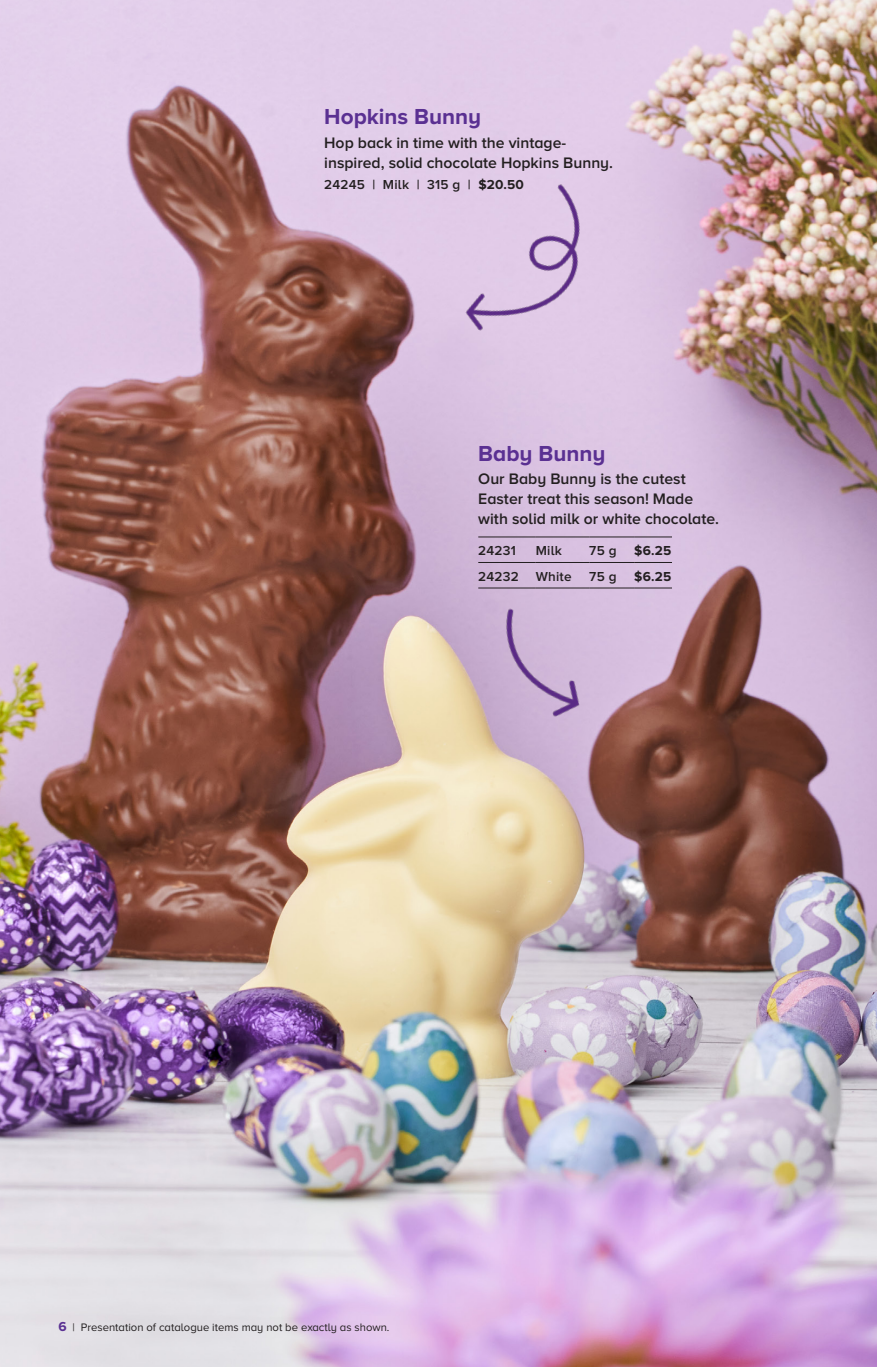
<style>
.page{position:relative;width:877px;height:1367px;background:#fff}
.page>*{position:absolute;margin:0;border:0;box-sizing:border-box;transform-origin:0 0}
.Product_Heading{font:700 22.5px "Proxima Nova A";color:#5a3092}
.Product_Description{font:600 15.75px/20.2px "Proxima Nova A";color:#231f20}
.Code_and_Price{font:600 13.5px "Proxima Nova A";letter-spacing:.015em;color:#231f20}
.Code_and_Price-2{font:700 13.5px "Proxima Nova A";color:#231f20}
.t1{font:11.25px "Proxima Nova A";color:#231f20}
.s1{font-weight:700}
.s2{font-weight:700;font-size:13.5px;color:#5a3092}
</style>
<div class="page">
<img style="left:0;top:0;width:876px;height:1367px">
<div style="left:444px;top:156px;width:174px;height:211px;background:#e1cae7"></div>
<img style="left:454px;top:580px;width:160px;height:217px">
<hr style="left:478px;top:536px;width:57px;height:1px;background:#231f20">
<hr style="left:535px;top:536px;width:54px;height:1px;background:#231f20">
<hr style="left:589px;top:536px;width:44px;height:1px;background:#231f20">
<hr style="left:633px;top:536px;width:38px;height:1px;background:#231f20">
<hr style="left:478px;top:562px;width:57px;height:1px;background:#231f20">
<hr style="left:535px;top:562px;width:54px;height:1px;background:#231f20">
<hr style="left:589px;top:562px;width:44px;height:1px;background:#231f20">
<hr style="left:633px;top:562px;width:38px;height:1px;background:#231f20">
<hr style="left:478px;top:587px;width:57px;height:1px;background:#231f20">
<hr style="left:535px;top:587px;width:54px;height:1px;background:#231f20">
<hr style="left:589px;top:587px;width:44px;height:1px;background:#231f20">
<hr style="left:633px;top:587px;width:38px;height:1px;background:#231f20">
<p class="Product_Heading" style="left:324px;top:104px;width:158px">Hopkins Bunny</p>
<p class="Product_Description" style="left:324px;top:132px;width:290px">Hop back in time with the vintage&shy;inspired, solid chocolate Hopkins Bunny.</p>
<p class="Code_and_Price" style="left:324px;top:177px;width:201px">24245 | Milk | 315 g | <span class="s1">$20.50</span></p>
<p class="Product_Heading" style="left:478px;top:440px;width:129px">Baby Bunny</p>
<p class="Product_Description" style="left:478px;top:468px;width:242px">Our Baby Bunny is the cutest<br>Easter treat this season! Made with solid milk or white chocolate.</p>
<p class="Code_and_Price" style="left:478px;top:543px;width:39px">24231</p>
<p class="Code_and_Price" style="left:535px;top:543px;width:28px">Milk</p>
<p class="Code_and_Price" style="left:589px;top:543px;width:29px">75 g</p>
<p class="Code_and_Price-2" style="left:633px;top:543px;width:39px">$6.25</p>
<p class="Code_and_Price" style="left:478px;top:568px;width:42px">24232</p>
<p class="Code_and_Price" style="left:535px;top:568px;width:37px">White</p>
<p class="Code_and_Price" style="left:589px;top:568px;width:29px">75 g</p>
<p class="Code_and_Price-2" style="left:633px;top:568px;width:39px">$6.25</p>
<p class="t1" style="left:58px;top:1321px;width:332px"><span class="s2">6</span> | Presentation of catalogue items may not be exactly as shown.</p>
</div>
